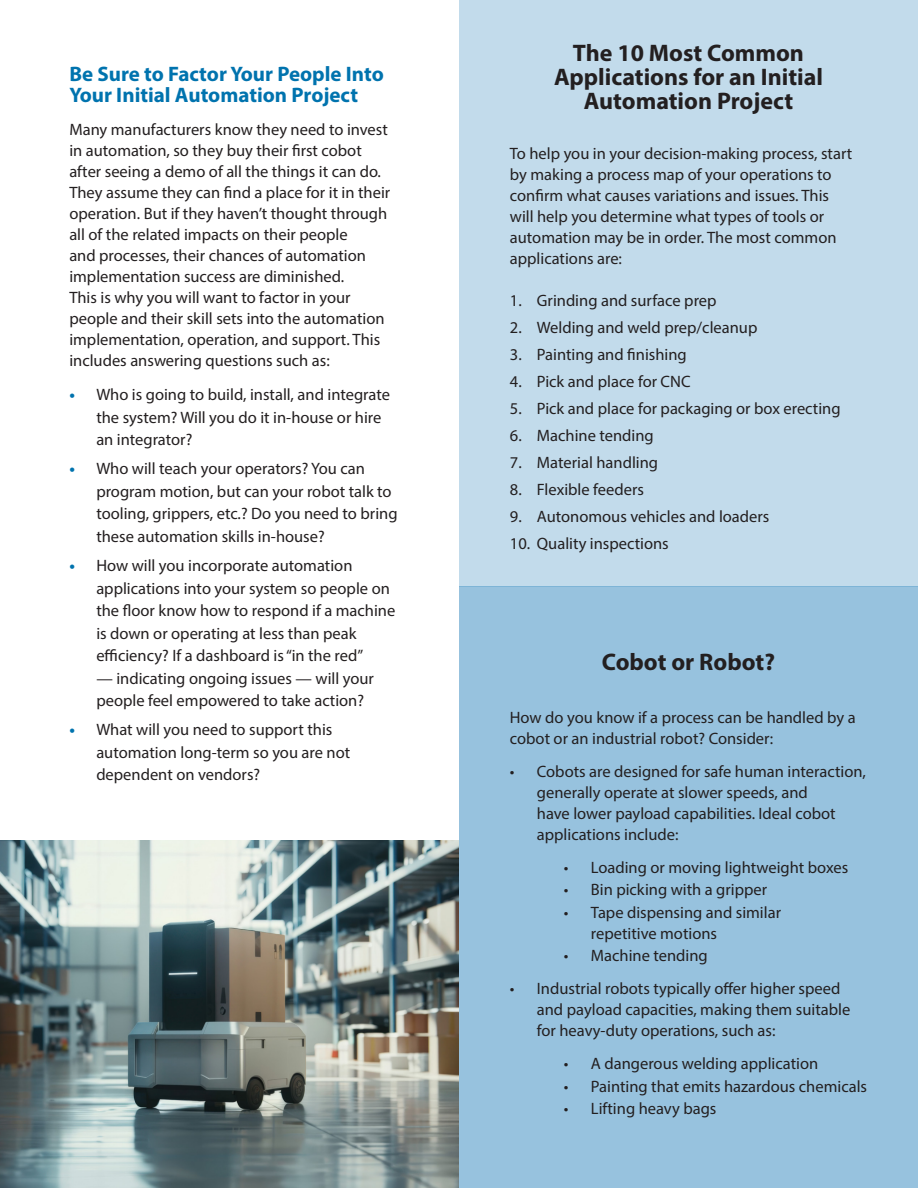
<style>
.page{position:relative;width:918px;height:1188px;background:#fff}
.page>*{position:absolute;margin:0;border:0;box-sizing:border-box;transform-origin:0 0}
._3__Body_Txt{font:700 24px/24px "Myriad Pro";color:#231f20;text-align:center}
._3__Body_Txt-2{font:700 21px/21px "Myriad Pro";color:#0073ae}
._3__Body_Txt-3{font:16.5px/21px "Myriad Pro";color:#231f20}
.s1{font-weight:700;color:#0073ae}
</style>
<div class="page">
<div style="left:459px;top:586px;width:459px;height:602px;background:#97c2de"></div>
<div style="left:459px;top:0;width:459px;height:587px;background:#c2dbeb"></div>
<img style="left:0;top:840px;width:459px;height:348px">
<p class="_3__Body_Txt-2" style="left:69px;top:62px;width:316px">Be Sure to Factor Your People Into<br>Your Initial Automation Project</p>
<p class="_3__Body_Txt-3" style="left:69px;top:118px;width:322px">Many manufacturers know they need to invest in automation, so they buy their first cobot after seeing a demo of all the things it can do.<br>They assume they can find a place for it in their operation. But if they haven’t thought through all of the related impacts on their people<br>and processes, their chances of automation implementation success are diminished.<br>This is why you will want to factor in your people and their skill sets into the automation implementation, operation, and support. This includes answering questions such as:</p>
<p class="_3__Body_Txt-3" style="left:96px;top:383px;width:295px;line-height:22.5px;text-indent:-27px"><span class="s1">•</span> Who is going to build, install, and integrate the system? Will you do it in-house or hire an integrator?</p>
<p class="_3__Body_Txt-3" style="left:96px;top:457px;width:303px;line-height:22.5px;text-indent:-27px"><span class="s1">•</span> Who will teach your operators? You can program motion, but can your robot talk to tooling, grippers, etc.? Do you need to bring these automation skills in-house?</p>
<p class="_3__Body_Txt-3" style="left:96px;top:554px;width:301px;line-height:22.5px;text-indent:-27px"><span class="s1">•</span> How will you incorporate automation applications into your system so people on the floor know how to respond if a machine is down or operating at less than peak efficiency? If a dashboard is “in the red”</p>
<p class="_3__Body_Txt-3" style="left:96px;top:667px;width:279px;line-height:22.5px">— indicating ongoing issues — will your people feel empowered to take action?</p>
<p class="_3__Body_Txt-3" style="left:96px;top:718px;width:255px;line-height:22.5px;text-indent:-27px"><span class="s1">•</span> What will you need to support this automation long-term so you are not dependent on vendors?</p>
<p class="_3__Body_Txt" style="left:554px;top:40px;width:270px">The 10 Most Common<br>Applications for an Initial<br>Automation Project</p>
<p class="_3__Body_Txt-3" style="left:510px;top:142px;width:344px">To help you in your decision-making process, start by making a process map of your operations to confirm what causes variations and issues. This will help you determine what types of tools or automation may be in order. The most common applications are:</p>
<p class="_3__Body_Txt-3" style="left:510px;top:289px;width:208px">1. Grinding and surface prep</p>
<p class="_3__Body_Txt-3" style="left:510px;top:316px;width:249px">2. Welding and weld prep/cleanup</p>
<p class="_3__Body_Txt-3" style="left:510px;top:343px;width:178px">3. Painting and finishing</p>
<p class="_3__Body_Txt-3" style="left:510px;top:370px;width:182px">4. Pick and place for CNC</p>
<p class="_3__Body_Txt-3" style="left:510px;top:397px;width:332px">5. Pick and place for packaging or box erecting</p>
<p class="_3__Body_Txt-3" style="left:510px;top:424px;width:145px">6. Machine tending</p>
<p class="_3__Body_Txt-3" style="left:510px;top:451px;width:150px">7. Material handling</p>
<p class="_3__Body_Txt-3" style="left:510px;top:478px;width:136px">8. Flexible feeders</p>
<p class="_3__Body_Txt-3" style="left:510px;top:505px;width:261px">9. Autonomous vehicles and loaders</p>
<p class="_3__Body_Txt-3" style="left:510px;top:532px;width:160px">10. Quality inspections</p>
<p class="_3__Body_Txt" style="left:602px;top:649px;width:175px">Cobot or Robot?</p>
<p class="_3__Body_Txt-3" style="left:510px;top:706px;width:347px">How do you know if a process can be handled by a cobot or an industrial robot? Consider:</p>
<p class="_3__Body_Txt-3" style="left:537px;top:760px;width:331px;text-indent:-27px">• Cobots are designed for safe human interaction, generally operate at slower speeds, and<br>have lower payload capabilities. Ideal cobot applications include:</p>
<p class="_3__Body_Txt-3" style="left:564px;top:856px;width:286px">• Loading or moving lightweight boxes</p>
<p class="_3__Body_Txt-3" style="left:564px;top:879px;width:205px">• Bin picking with a gripper</p>
<p class="_3__Body_Txt-3" style="left:591px;top:901px;width:192px;text-indent:-27px">• Tape dispensing and similar repetitive motions</p>
<p class="_3__Body_Txt-3" style="left:564px;top:945px;width:145px">• Machine tending</p>
<p class="_3__Body_Txt-3" style="left:537px;top:978px;width:315px;text-indent:-27px">• Industrial robots typically offer higher speed and payload capacities, making them suitable for heavy-duty operations, such as:</p>
<p class="_3__Body_Txt-3" style="left:564px;top:1053px;width:256px">• A dangerous welding application</p>
<p class="_3__Body_Txt-3" style="left:564px;top:1075px;width:305px">• Painting that emits hazardous chemicals</p>
<p class="_3__Body_Txt-3" style="left:564px;top:1098px;width:154px">• Lifting heavy bags</p>
</div>
